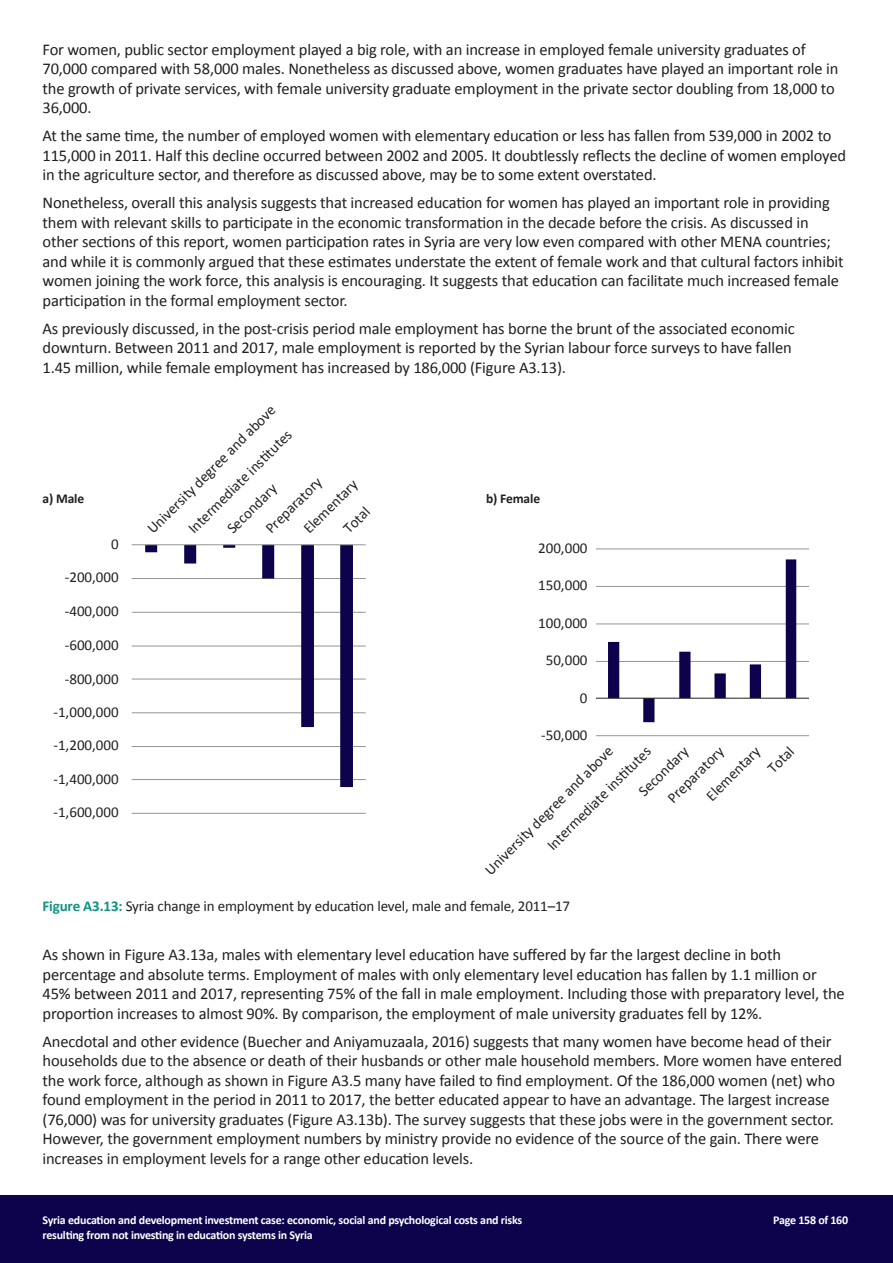
<style>
.page{position:relative;width:893px;height:1263px;background:#fff}
.page>*{position:absolute;margin:0;border:0;box-sizing:border-box;transform-origin:0 0}
.Body{font:16.5px/19.5px "Calibri";letter-spacing:-.01em;color:#231f20}
.Captions{font:15px/25.8px "Calibri";color:#231f20}
.Footnote{font:700 13.5px "Calibri";letter-spacing:-.01em;color:#231f20}
.t1{font:700 12px "Calibri";letter-spacing:-.02em;color:#fff}
.s1{font-weight:700;color:#109483}
</style>
<div class="page">
<div style="left:0;top:1195px;width:893px;height:68px;background:#0c034c"></div>
<hr style="left:132px;top:813px;width:234px;height:1px;background:#939598">
<hr style="left:132px;top:779px;width:234px;height:1px;background:#939598">
<hr style="left:132px;top:746px;width:234px;height:1px;background:#939598">
<hr style="left:132px;top:712px;width:234px;height:1px;background:#939598">
<hr style="left:132px;top:679px;width:234px;height:1px;background:#939598">
<hr style="left:132px;top:646px;width:234px;height:1px;background:#939598">
<hr style="left:132px;top:612px;width:234px;height:1px;background:#939598">
<hr style="left:132px;top:578px;width:234px;height:1px;background:#939598">
<svg style="left:145px;top:545px;width:208px;height:242px"></svg>
<hr style="left:132px;top:544px;width:234px;height:1px;background:#939598">
<hr style="left:596px;top:735px;width:213px;height:1px;background:#939598">
<hr style="left:596px;top:661px;width:213px;height:1px;background:#939598">
<hr style="left:596px;top:623px;width:213px;height:1px;background:#939598">
<hr style="left:596px;top:586px;width:213px;height:1px;background:#939598">
<hr style="left:596px;top:548px;width:213px;height:1px;background:#939598">
<svg style="left:608px;top:559px;width:188px;height:163px"></svg>
<hr style="left:596px;top:698px;width:213px;height:1px;background:#231f20">
<p class="Body" style="left:43px;top:39px;width:797px">For women, public sector employment played a big role, with an increase in employed female university graduates of 70,000 compared with 58,000 males. Nonetheless as discussed above, women graduates have played an important role in the growth of private services, with female university graduate employment in the private sector doubling from 18,000 to 36,000.</p>
<p class="Body" style="left:43px;top:125px;width:805px">At the same time, the number of employed women with elementary education or less has fallen from 539,000 in 2002 to<br>115,000 in 2011. Half this decline occurred between 2002 and 2005. It doubtlessly reflects the decline of women employed in the agriculture sector, and therefore as discussed above, may be to some extent overstated.</p>
<p class="Body" style="left:43px;top:192px;width:803px">Nonetheless, overall this analysis suggests that increased education for women has played an important role in providing them with relevant skills to participate in the economic transformation in the decade before the crisis. As discussed in other sections of this report, women participation rates in Syria are very low even compared with other MENA countries; and while it is commonly argued that these estimates understate the extent of female work and that cultural factors inhibit women joining the work force, this analysis is encouraging. It suggests that education can facilitate much increased female participation in the formal employment sector.</p>
<p class="Body" style="left:43px;top:318px;width:754px">As previously discussed, in the post-crisis period male employment has borne the brunt of the associated economic downturn. Between 2011 and 2017, male employment is reported by the Syrian labour force surveys to have fallen<br>1.45 million, while female employment has increased by 186,000 (Figure A3.13).</p>
<p class="Captions" style="left:159px;top:500px;width:147px;line-height:29px;text-indent:-29px;rotate:-45deg">University degree and above<br>Intermediate insti tutes</p>
<p class="Captions" style="left:258px;top:521px;width:74px;rotate:-45deg">Preparatory</p>
<p class="Captions" style="left:296px;top:521px;width:71px;rotate:-45deg">Elementary</p>
<p class="Captions" style="left:220px;top:521px;width:65px;rotate:-45deg">Secondary</p>
<p class="Footnote" style="left:43px;top:489px;width:43px">a) Male</p>
<p class="Footnote" style="left:486px;top:489px;width:55px">b) Female</p>
<p class="Captions" style="left:336px;top:521px;width:32px;rotate:-45deg">Total</p>
<p class="Captions" style="left:111px;top:531px;width:9px">0</p>
<p class="Captions" style="left:65px;top:564px;width:55px">-200,000</p>
<p class="Captions" style="left:65px;top:597px;width:55px">-400,000</p>
<p class="Captions" style="left:65px;top:631px;width:55px">-600,000</p>
<p class="Captions" style="left:65px;top:665px;width:55px">-800,000</p>
<p class="Captions" style="left:53px;top:698px;width:67px">-1,000,000</p>
<p class="Captions" style="left:53px;top:732px;width:67px">-1,200,000</p>
<p class="Captions" style="left:53px;top:765px;width:67px">-1,400,000</p>
<p class="Captions" style="left:53px;top:798px;width:67px">-1,600,000</p>
<p class="Captions" style="left:538px;top:534px;width:51px">200,000</p>
<p class="Captions" style="left:538px;top:572px;width:51px">150,000</p>
<p class="Captions" style="left:538px;top:609px;width:51px">100,000</p>
<p class="Captions" style="left:546px;top:647px;width:43px">50,000</p>
<p class="Captions" style="left:580px;top:684px;width:9px">0</p>
<p class="Captions" style="left:541px;top:722px;width:48px">-50,000</p>
<p class="Captions" style="left:681px;top:770px;width:71px;text-indent:-29px;rotate:-45deg">Preparatory<br>Elementary</p>
<p class="Captions" style="left:760px;top:761px;width:32px;rotate:-45deg">Total</p>
<p class="Captions" style="left:631px;top:784px;width:65px;rotate:-45deg">Secondary</p>
<p class="Captions" style="left:540px;top:838px;width:142px;rotate:-45deg">Intermediate insti tutes</p>
<p class="Captions" style="left:478px;top:862px;width:176px;rotate:-45deg">University degree and above</p>
<p class="Captions" style="left:43px;top:892px;width:529px"><span class="s1">Figure A3.13:</span> Syria change in employment by education level, male and female, 2011–17</p>
<p class="Body" style="left:43px;top:944px;width:804px">As shown in Figure A3.13a, males with elementary level education have suffered by far the largest decline in both percentage and absolute terms. Employment of males with only elementary level education has fallen by 1.1 million or 45% between 2011 and 2017, representing 75% of the fall in male employment. Including those with preparatory level, the proportion increases to almost 90%. By comparison, the employment of male university graduates fell by 12%.</p>
<p class="Body" style="left:43px;top:1030px;width:801px">Anecdotal and other evidence (Buecher and Aniyamuzaala, 2016) suggests that many women have become head of their households due to the absence or death of their husbands or other male household members. More women have entered the work force, although as shown in Figure A3.5 many have failed to find employment. Of the 186,000 women (net) who found employment in the period in 2011 to 2017, the better educated appear to have an advantage. The largest increase (76,000) was for university graduates (Figure A3.13b). The survey suggests that these jobs were in the government sector.<br>However, the government employment numbers by ministry provide no evidence of the source of the gain. There were increases in employment levels for a range other education levels.</p>
<p class="t1" style="left:43px;top:1211px;width:481px">Syria education and development investment case: economic, social and psychological costs and risks</p>
<p class="t1" style="left:773px;top:1211px;width:76px">Page 158 of 160</p>
<p class="t1" style="left:43px;top:1226px;width:272px">resulting from not investing in education systems in Syria</p>
</div>
